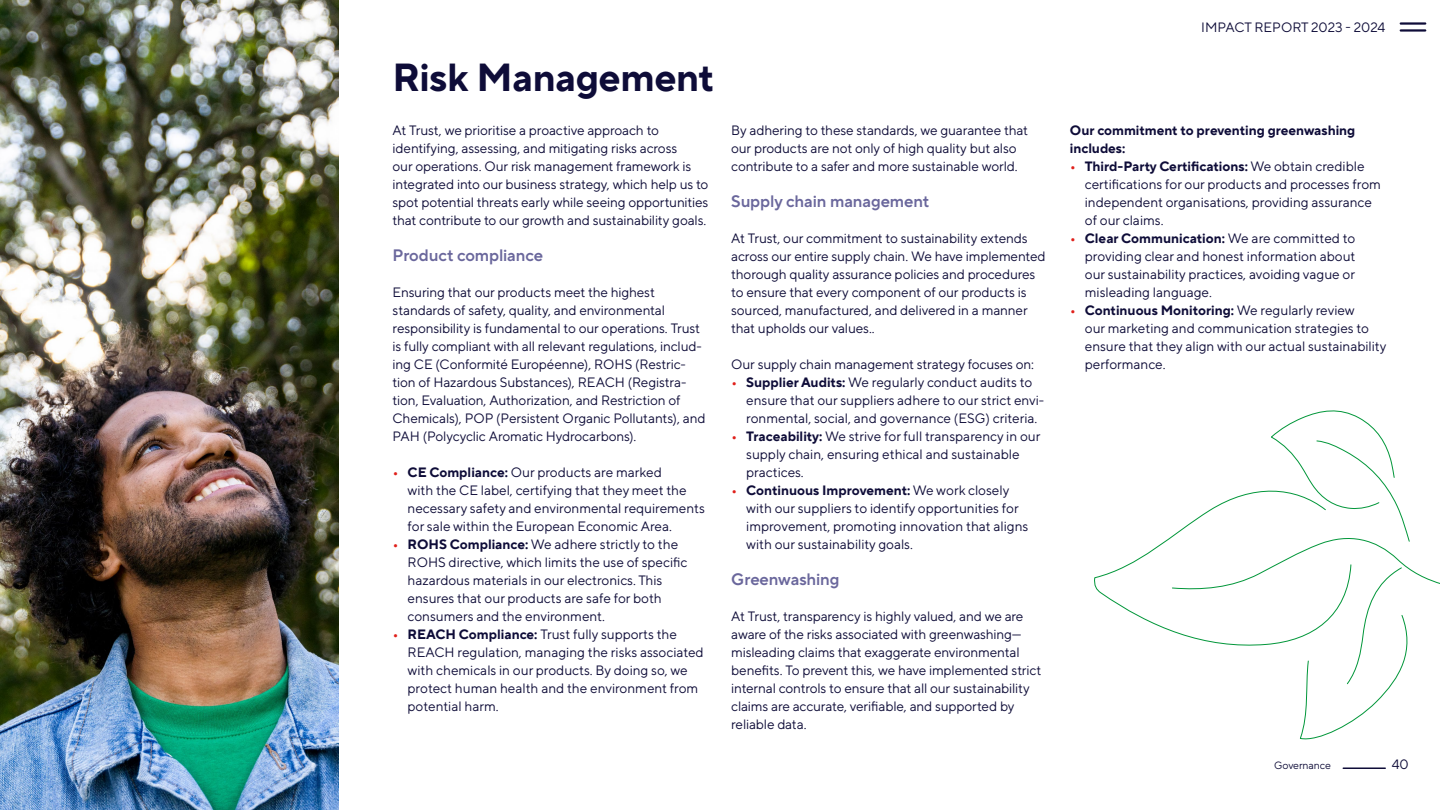
<style>
.page{position:relative;width:1440px;height:810px;background:#fff}
.page>*{position:absolute;margin:0;border:0;box-sizing:border-box;transform-origin:0 0}
.t1{font:700 39px "TT Norms Pro";letter-spacing:-.015em;color:#0e0c38}
.t2{font:600 16.5px "TT Norms Pro";letter-spacing:-.01em;color:#6a679c}
.t3{font:13.5px/18px "TT Norms Pro";letter-spacing:-.005em;color:#0e0c38}
.t4{font:700 13.5px/18px "TT Norms Pro";letter-spacing:-.005em;color:#0e0c38}
.t5{font:10.5px "TT Norms Pro";letter-spacing:-.01em;color:#0e0c38}
.s1{font-weight:600;color:#e0201b}
.s2{font-weight:700}
</style>
<div class="page">
<hr style="left:1343px;top:767px;width:42px;height:2px;background:#0e0c38">
<img style="left:0;top:0;width:339px;height:810px">
<svg style="left:1094px;top:410px;width:346px;height:330px"></svg>
<hr style="left:1401px;top:22px;width:24px;height:3px;background:#0e0c38">
<hr style="left:1401px;top:29px;width:24px;height:3px;background:#0e0c38">
<h1 class="t1" style="left:393px;top:49px;width:323px">Risk Management</h1>
<p class="t3" style="left:393px;top:120px;width:317px">At Trust, we prioritise a proactive approach to identifying, assessing, and mitigating risks across<br>our operations. Our risk management framework is integrated into our business strategy, which help us to spot potential threats early while seeing opportunities that contribute to our growth and sustainability goals.</p>
<p class="t2" style="left:393px;top:243px;width:152px">Product compliance</p>
<p class="t3" style="left:393px;top:282px;width:314px">Ensuring that our products meet the highest standards of safety, quality, and environmental responsibility is fundamental to our operations. Trust is fully compliant with all relevant regulations, includ&shy;ing CE (Conformité Européenne), ROHS (Restric&shy;tion of Hazardous Substances), REACH (Registra&shy;tion, Evaluation, Authorization, and Restriction of Chemicals), POP (Persistent Organic Pollutants), and PAH (Polycyclic Aromatic Hydrocarbons).</p>
<p class="t3" style="left:408px;top:462px;width:299px;text-indent:-15px"><span class="s1">•</span> <span class="s2">CE Compliance:</span> Our products are marked<br>with the CE label, certifying that they meet the necessary safety and environmental requirements for sale within the European Economic Area.</p>
<p class="t3" style="left:408px;top:534px;width:281px;text-indent:-15px"><span class="s1">•</span> <span class="s2">ROHS Compliance:</span> We adhere strictly to the ROHS directive, which limits the use of specific hazardous materials in our electronics. This ensures that our products are safe for both consumers and the environment.</p>
<p class="t3" style="left:408px;top:624px;width:298px;text-indent:-15px"><span class="s1">•</span> <span class="s2">REACH Compliance:</span> Trust fully supports the REACH regulation, managing the risks associated with chemicals in our products. By doing so, we protect human health and the environment from potential harm.</p>
<p class="t3" style="left:731px;top:120px;width:298px">By adhering to these standards, we guarantee that our products are not only of high quality but also contribute to a safer and more sustainable world.</p>
<p class="t2" style="left:731px;top:189px;width:200px">Supply chain management</p>
<p class="t3" style="left:731px;top:228px;width:316px">At Trust, our commitment to sustainability extends across our entire supply chain. We have implemented thorough quality assurance policies and procedures to ensure that every component of our products is sourced, manufactured, and delivered in a manner that upholds our values..</p>
<p class="t3" style="left:731px;top:354px;width:304px">Our supply chain management strategy focuses on:</p>
<p class="t3" style="left:746px;top:372px;width:300px;text-indent:-15px"><span class="s1">•</span> <span class="s2">Supplier Audits:</span> We regularly conduct audits to ensure that our suppliers adhere to our strict envi&shy;ronmental, social, and governance (ESG) criteria.</p>
<p class="t3" style="left:746px;top:426px;width:296px;text-indent:-15px"><span class="s1">•</span> <span class="s2">Traceability:</span> We strive for full transparency in our supply chain, ensuring ethical and sustainable practices.</p>
<p class="t3" style="left:746px;top:480px;width:284px;text-indent:-15px"><span class="s1">•</span> <span class="s2">Continuous Improvement:</span> We work closely with our suppliers to identify opportunities for improvement, promoting innovation that aligns with our sustainability goals.</p>
<p class="t2" style="left:731px;top:567px;width:110px">Greenwashing</p>
<p class="t3" style="left:731px;top:606px;width:312px">At Trust, transparency is highly valued, and we are aware of the risks associated with greenwashing— misleading claims that exaggerate environmental benefits. To prevent this, we have implemented strict internal controls to ensure that all our sustainability claims are accurate, verifiable, and supported by reliable data.</p>
<p class="t3" style="left:1201px;top:18px;width:186px">IMPACT REPORT 2023 - 2024</p>
<p class="t4" style="left:1070px;top:120px;width:287px">Our commitment to preventing greenwashing includes:</p>
<p class="t3" style="left:1085px;top:156px;width:298px;text-indent:-15px"><span class="s1">•</span> <span class="s2">Third-Party Certifications:</span> We obtain credible certifications for our products and processes from independent organisations, providing assurance of our claims.</p>
<p class="t3" style="left:1085px;top:228px;width:272px;text-align:justify;text-indent:-15px"><span class="s1">•</span> <span class="s2">Clear Communication:</span> We are committed to providing clear and honest information about our sustainability practices, avoiding vague or misleading language.</p>
<p class="t3" style="left:1085px;top:300px;width:303px;text-indent:-15px"><span class="s1">•</span> <span class="s2">Continuous Monitoring:</span> We regularly review<br>our marketing and communication strategies to ensure that they align with our actual sustainability performance.</p>
<p class="t5" style="left:1274px;top:758px;width:59px">Governance</p>
<p class="t3" style="left:1392px;top:754px;width:19px">40</p>
</div>
